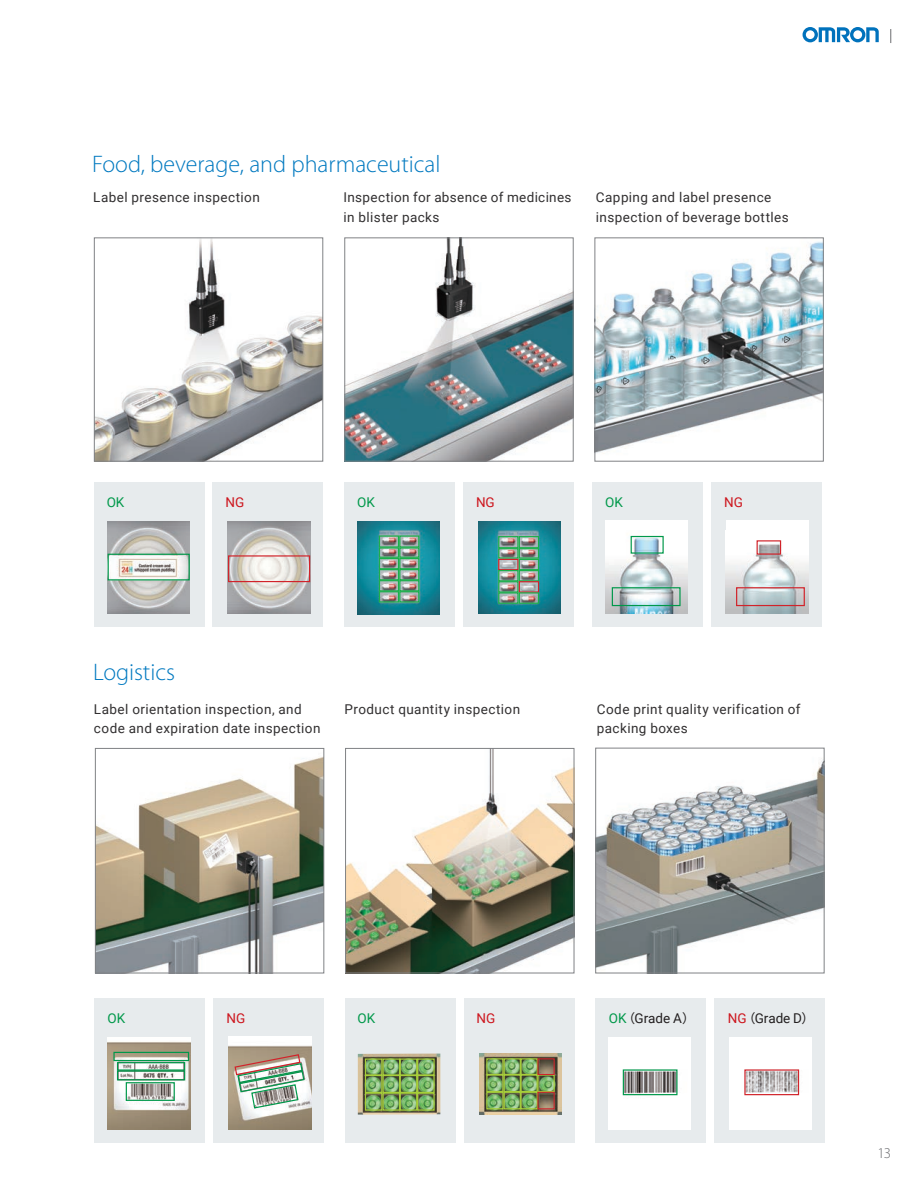
<style>
.page{position:relative;width:918px;height:1188px;background:#fff}
.page>*{position:absolute;margin:0;border:0;box-sizing:border-box;transform-origin:0 0}
.Sub_Headline{font:300 24px "Myriad Pro";color:#0079c0}
.t1{font:300 15px "Myriad Pro";color:#6c6d70}
.Body_8_5pt{font:13.5px/19.5px "Roboto";letter-spacing:.03em;color:#312f30}
.Body_8_5pt-2{font:13.5px "Roboto";letter-spacing:-.005em;color:#231f20}
.Body_8_5pt-3{font:13.5px "Roboto";letter-spacing:-.005em;color:#00984a}
.Body_8_5pt-4{font:13.5px "Roboto";letter-spacing:-.005em;color:#cd151d}
.s1{color:#00984a}
.s2{font-family:"Source Han Sans";font-size:12.75px}
.s3{color:#cd151d}
</style>
<div class="page">
<div style="left:95px;top:998px;width:110px;height:145px;background:#e7ebed"></div>
<div style="left:345px;top:998px;width:110px;height:145px;background:#e7ebed"></div>
<div style="left:214px;top:998px;width:110px;height:145px;background:#e7ebed"></div>
<div style="left:464px;top:998px;width:110px;height:145px;background:#e7ebed"></div>
<img style="left:96px;top:240px;width:225px;height:219px">
<div style="left:94px;top:238px;width:229px;height:223px;border:1px solid #808285"></div>
<img style="left:597px;top:758px;width:225px;height:213px">
<div style="left:595px;top:748px;width:229px;height:225px;border:1px solid #808285"></div>
<div style="left:595px;top:998px;width:111px;height:145px;background:#e7ebed"></div>
<div style="left:714px;top:998px;width:110px;height:145px;background:#e7ebed"></div>
<img style="left:608px;top:1037px;width:83px;height:93px">
<div style="left:623px;top:1069px;width:55px;height:26px;border:1px solid #00984a"></div>
<img style="left:597px;top:241px;width:225px;height:213px">
<div style="left:595px;top:238px;width:229px;height:223px;border:1px solid #808285"></div>
<div style="left:592px;top:482px;width:111px;height:144px;background:#e7ebed"></div>
<div style="left:711px;top:482px;width:110px;height:145px;background:#e7ebed"></div>
<img style="left:358px;top:1054px;width:82px;height:61px">
<div style="left:365px;top:1058px;width:18px;height:18px;border:1px solid #a6ce39"></div>
<div style="left:365px;top:1075px;width:18px;height:18px;border:1px solid #a6ce39"></div>
<div style="left:365px;top:1093px;width:18px;height:18px;border:1px solid #a6ce39"></div>
<div style="left:382px;top:1058px;width:18px;height:18px;border:1px solid #a6ce39"></div>
<div style="left:382px;top:1075px;width:18px;height:18px;border:1px solid #a6ce39"></div>
<div style="left:382px;top:1093px;width:18px;height:18px;border:1px solid #a6ce39"></div>
<div style="left:400px;top:1058px;width:17px;height:18px;border:1px solid #a6ce39"></div>
<div style="left:400px;top:1075px;width:17px;height:18px;border:1px solid #a6ce39"></div>
<div style="left:400px;top:1093px;width:17px;height:18px;border:1px solid #a6ce39"></div>
<div style="left:417px;top:1058px;width:18px;height:18px;border:1px solid #a6ce39"></div>
<div style="left:417px;top:1075px;width:18px;height:18px;border:1px solid #a6ce39"></div>
<div style="left:417px;top:1093px;width:18px;height:18px;border:1px solid #a6ce39"></div>
<img style="left:347px;top:240px;width:224px;height:219px">
<div style="left:345px;top:238px;width:228px;height:223px;border:1px solid #808285"></div>
<img style="left:97px;top:757px;width:225px;height:214px">
<div style="left:95px;top:748px;width:229px;height:225px;border:1px solid #808285"></div>
<img style="left:347px;top:750px;width:225px;height:221px">
<div style="left:345px;top:748px;width:229px;height:225px;border:1px solid #808285"></div>
<img style="left:108px;top:1037px;width:82px;height:93px">
<img style="left:229px;top:1037px;width:82px;height:93px">
<div style="left:113px;top:1052px;width:76px;height:9px;border:1px solid #00984a"></div>
<div style="left:126px;top:1082px;width:49px;height:19px;border:1px solid #00984a"></div>
<div style="left:117px;top:1062px;width:68px;height:9px;border:1px solid #00984a"></div>
<div style="left:117px;top:1070px;width:68px;height:10px;border:1px solid #00984a"></div>
<svg style="left:234px;top:1053px;width:71px;height:56px;background:#b4b9aa"></svg>
<img style="left:729px;top:1037px;width:83px;height:93px">
<div style="left:744px;top:1069px;width:55px;height:26px;border:1px solid #d1232a"></div>
<img style="left:479px;top:1054px;width:82px;height:60px">
<div style="left:486px;top:1058px;width:18px;height:17px;border:1px solid #a6ce39"></div>
<div style="left:486px;top:1074px;width:18px;height:18px;border:1px solid #a6ce39"></div>
<div style="left:486px;top:1092px;width:18px;height:17px;border:1px solid #a6ce39"></div>
<div style="left:504px;top:1058px;width:17px;height:17px;border:1px solid #a6ce39"></div>
<div style="left:504px;top:1074px;width:17px;height:18px;border:1px solid #a6ce39"></div>
<div style="left:504px;top:1092px;width:17px;height:17px;border:1px solid #a6ce39"></div>
<div style="left:520px;top:1058px;width:18px;height:17px;border:1px solid #a6ce39"></div>
<div style="left:520px;top:1074px;width:18px;height:18px;border:1px solid #a6ce39"></div>
<div style="left:520px;top:1092px;width:18px;height:17px;border:1px solid #a6ce39"></div>
<div style="left:537px;top:1074px;width:18px;height:18px;border:1px solid #a6ce39"></div>
<div style="left:537px;top:1058px;width:18px;height:17px;border:1px solid #d1232a"></div>
<div style="left:537px;top:1092px;width:18px;height:17px;border:1px solid #d1232a"></div>
<div style="left:94px;top:482px;width:110px;height:144px;background:#e7ebed"></div>
<div style="left:213px;top:482px;width:110px;height:145px;background:#e7ebed"></div>
<img style="left:107px;top:521px;width:82px;height:93px">
<div style="left:108px;top:554px;width:82px;height:26px;border:1px solid #00984a"></div>
<img style="left:228px;top:521px;width:83px;height:93px">
<div style="left:345px;top:482px;width:110px;height:145px;background:#e7ebed"></div>
<div style="left:463px;top:482px;width:110px;height:145px;background:#e7ebed"></div>
<img style="left:357px;top:521px;width:83px;height:93px">
<div style="left:379px;top:535px;width:20px;height:13px;border:1px solid #1ab04b"></div>
<div style="left:399px;top:535px;width:20px;height:13px;border:1px solid #1ab04b"></div>
<div style="left:379px;top:547px;width:20px;height:11px;border:1px solid #1ab04b"></div>
<div style="left:399px;top:547px;width:20px;height:11px;border:1px solid #1ab04b"></div>
<div style="left:379px;top:558px;width:20px;height:11px;border:1px solid #1ab04b"></div>
<div style="left:399px;top:558px;width:20px;height:11px;border:1px solid #1ab04b"></div>
<div style="left:379px;top:569px;width:20px;height:11px;border:1px solid #1ab04b"></div>
<div style="left:399px;top:569px;width:20px;height:11px;border:1px solid #1ab04b"></div>
<div style="left:379px;top:580px;width:20px;height:11px;border:1px solid #1ab04b"></div>
<div style="left:399px;top:580px;width:20px;height:11px;border:1px solid #1ab04b"></div>
<div style="left:379px;top:591px;width:20px;height:12px;border:1px solid #1ab04b"></div>
<div style="left:399px;top:591px;width:20px;height:12px;border:1px solid #1ab04b"></div>
<img style="left:478px;top:521px;width:83px;height:93px">
<div style="left:605px;top:520px;width:83px;height:94px;background:#fff"></div>
<img style="left:605px;top:535px;width:83px;height:79px">
<div style="left:631px;top:536px;width:33px;height:18px;border:1px solid #00984a"></div>
<div style="left:726px;top:520px;width:83px;height:94px;background:#fff"></div>
<img style="left:726px;top:540px;width:83px;height:74px">
<div style="left:757px;top:540px;width:24px;height:15px;border:1px solid #d1232a"></div>
<div style="left:736px;top:587px;width:69px;height:19px;border:1px solid #d1232a"></div>
<div style="left:612px;top:587px;width:69px;height:19px;border:1px solid #00984a"></div>
<div style="left:228px;top:555px;width:82px;height:27px;border:1px solid #d1232a"></div>
<div style="left:498px;top:536px;width:21px;height:12px;border:1px solid #1ab04b"></div>
<div style="left:519px;top:536px;width:20px;height:12px;border:1px solid #1ab04b"></div>
<div style="left:498px;top:548px;width:21px;height:11px;border:1px solid #1ab04b"></div>
<div style="left:519px;top:548px;width:20px;height:11px;border:1px solid #1ab04b"></div>
<div style="left:498px;top:559px;width:21px;height:11px;border:1px solid #d1232a"></div>
<div style="left:519px;top:559px;width:20px;height:11px;border:1px solid #1ab04b"></div>
<div style="left:498px;top:570px;width:21px;height:11px;border:1px solid #1ab04b"></div>
<div style="left:519px;top:570px;width:20px;height:11px;border:1px solid #1ab04b"></div>
<div style="left:498px;top:581px;width:21px;height:12px;border:1px solid #1ab04b"></div>
<div style="left:519px;top:581px;width:20px;height:12px;border:1px solid #d1232a"></div>
<div style="left:498px;top:592px;width:21px;height:12px;border:1px solid #1ab04b"></div>
<div style="left:519px;top:592px;width:20px;height:12px;border:1px solid #1ab04b"></div>
<svg style="left:803px;top:27px;width:76px;height:15px"></svg>
<svg style="left:891px;top:29px;width:1px;height:14px"></svg>
<p class="Sub_Headline" style="left:92px;top:150px;width:350px">Food, beverage, and pharmaceutical</p>
<p class="Body_8_5pt" style="left:93px;top:187px;width:168px">Label presence inspection</p>
<p class="Body_8_5pt" style="left:344px;top:187px;width:229px">Inspection for absence of medicines in blister packs</p>
<p class="Body_8_5pt" style="left:596px;top:187px;width:194px">Capping and label presence inspection of beverage bottles</p>
<p class="Body_8_5pt-3" style="left:107px;top:493px;width:19px">OK</p>
<p class="Body_8_5pt-4" style="left:226px;top:492px;width:20px">NG</p>
<p class="Body_8_5pt-3" style="left:357px;top:493px;width:19px">OK</p>
<p class="Body_8_5pt-4" style="left:476px;top:492px;width:20px">NG</p>
<p class="Body_8_5pt-3" style="left:605px;top:493px;width:19px">OK</p>
<p class="Body_8_5pt-4" style="left:724px;top:493px;width:20px">NG</p>
<p class="Sub_Headline" style="left:93px;top:659px;width:84px">Logistics</p>
<p class="Body_8_5pt" style="left:94px;top:699px;width:228px">Label orientation inspection, and code and expiration date inspection</p>
<p class="Body_8_5pt" style="left:344px;top:699px;width:177px">Product quantity inspection</p>
<p class="Body_8_5pt" style="left:597px;top:699px;width:205px">Code print quality verification of packing boxes</p>
<p class="Body_8_5pt-3" style="left:107px;top:1009px;width:19px">OK</p>
<p class="Body_8_5pt-4" style="left:226px;top:1009px;width:20px">NG</p>
<p class="Body_8_5pt-3" style="left:358px;top:1009px;width:19px">OK</p>
<p class="Body_8_5pt-4" style="left:477px;top:1009px;width:20px">NG</p>
<p class="Body_8_5pt-2" style="left:609px;top:1009px;width:87px"><span class="s1">OK</span><span class="s2">（</span>Grade A<span class="s2">）</span></p>
<p class="Body_8_5pt-2" style="left:728px;top:1009px;width:88px"><span class="s3">NG</span><span class="s2">（</span>Grade D<span class="s2">）</span></p>
<p class="t1" style="left:878px;top:1145px;width:15px">13</p>
</div>
